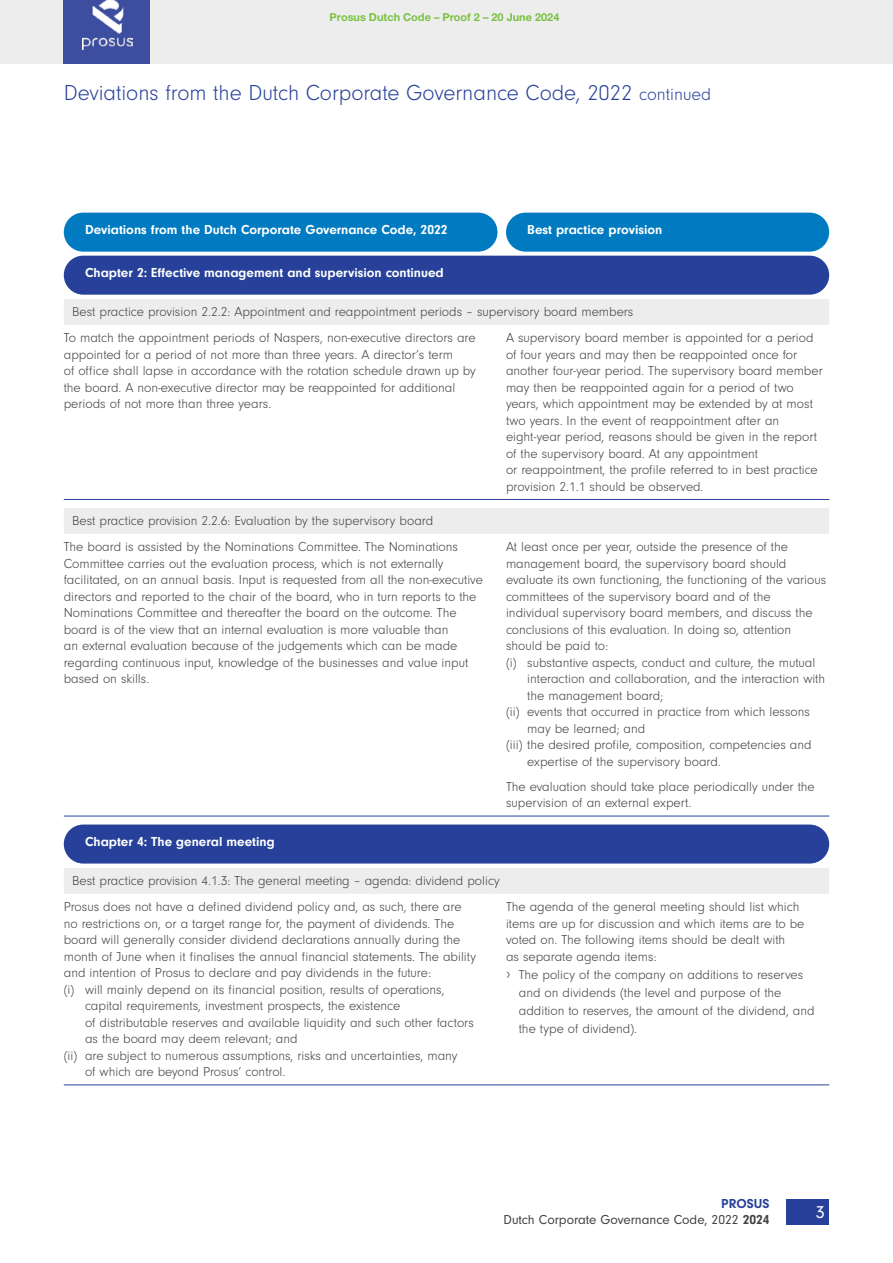
<style>
.page{position:relative;width:893px;height:1263px;background:#fff}
.page>*{position:absolute;margin:0;border:0;box-sizing:border-box;transform-origin:0 0}
.t1{font:300 22.5px "Neuzeit Gro";color:#27419a}
.t2{font:18px "Neuzeit Gro";color:#fff}
.t3{font:300 13.5px/16.5px "Neuzeit Gro";color:#414042}
.t4{font:700 13.5px "Neuzeit Gro";color:#fff}
.t5{font:13.5px/16.2px "Neuzeit Gro";color:#414042;text-align:right}
.t6{font:700 10.95px "Helvetica Neue LT Std";color:#7ac143}
.s1{font-size:18px}
.s2{font-weight:700;color:#27419a}
.s3{font-weight:700}
</style>
<div class="page">
<svg style="left:64px;top:299px;width:765px;height:595px"></svg>
<hr style="left:64px;top:499px;width:442px;height:1px;background:#27419a">
<hr style="left:506px;top:499px;width:323px;height:1px;background:#27419a">
<hr style="left:64px;top:816px;width:442px;height:1px;background:#27419a">
<hr style="left:506px;top:816px;width:323px;height:1px;background:#27419a">
<hr style="left:64px;top:1084px;width:442px;height:1px;background:#27419a">
<hr style="left:506px;top:1084px;width:323px;height:1px;background:#27419a">
<div style="left:64px;top:213px;width:433px;height:39px;background:#007bc1;border-radius:20px"></div>
<div style="left:506px;top:213px;width:323px;height:39px;background:#007bc1;border-radius:20px"></div>
<div style="left:64px;top:256px;width:765px;height:39px;background:#27419a;border-radius:20px"></div>
<div style="left:64px;top:824px;width:765px;height:39px;background:#27419a;border-radius:20px"></div>
<div style="left:0;top:0;width:893px;height:64px;background:#ededee"></div>
<div style="left:787px;top:1199px;width:42px;height:25px;background:#27419a"></div>
<div style="left:64px;top:0;width:86px;height:64px;background:#3d4ea1"></div>
<img style="left:82px;top:0;width:51px;height:50px">
<p class="t6" style="left:330px;top:10px;width:231px">Prosus Dutch Code – Proof 2 – 20 June 2024</p>
<h1 class="t1" style="left:64px;top:81px;width:649px">Deviations from the Dutch Corporate Governance Code, 2022 <span class="s1">continued</span></h1>
<p class="t4" style="left:85px;top:222px;width:364px">Deviations from the Dutch Corporate Governance Code, 2022</p>
<p class="t4" style="left:527px;top:222px;width:137px">Best practice provision</p>
<p class="t4" style="left:85px;top:265px;width:360px">Chapter 2: Effective management and supervision continued</p>
<p class="t3" style="left:64px;top:299px;width:571px;line-height:26px;text-indent:9px">Best practice provision 2.2.2: Appointment and reappointment periods – supervisory board members<br>To match the appointment periods of Naspers, non-executive directors are</p>
<p class="t3" style="left:64px;top:347px;width:414px">appointed for a period of not more than three years. A director’s term<br>of office shall lapse in accordance with the rotation schedule drawn up by the board. A non-executive director may be reappointed for additional periods of not more than three years.</p>
<p class="t3" style="left:506px;top:330px;width:318px">A supervisory board member is appointed for a period of four years and may then be reappointed once for another four-year period. The supervisory board member may then be reappointed again for a period of two years, which appointment may be extended by at most two years. In the event of reappointment after an eight-year period, reasons should be given in the report of the supervisory board. At any appointment<br>or reappointment, the profile referred to in best practice provision 2.1.1 should be observed.</p>
<p class="t3" style="left:64px;top:508px;width:396px;line-height:26px;text-indent:9px">Best practice provision 2.2.6: Evaluation by the supervisory board<br>The board is assisted by the Nominations Committee. The Nominations</p>
<p class="t3" style="left:64px;top:556px;width:421px">Committee carries out the evaluation process, which is not externally facilitated, on an annual basis. Input is requested from all the non-executive directors and reported to the chair of the board, who in turn reports to the Nominations Committee and thereafter the board on the outcome. The board is of the view that an internal evaluation is more valuable than<br>an external evaluation because of the judgements which can be made regarding continuous input, knowledge of the businesses and value input based on skills.</p>
<p class="t3" style="left:506px;top:539px;width:283px">At least once per year, outside the presence of the</p>
<p class="t3" style="left:506px;top:556px;width:282px">management board, the supervisory board should</p>
<p class="t3" style="left:506px;top:572px;width:322px">evaluate its own functioning, the functioning of the various</p>
<p class="t3" style="left:506px;top:589px;width:266px">committees of the supervisory board and of the</p>
<p class="t3" style="left:506px;top:605px;width:308px">individual supervisory board members, and discuss the</p>
<p class="t3" style="left:506px;top:622px;width:287px">conclusions of this evaluation. In doing so, attention</p>
<p class="t3" style="left:506px;top:638px;width:104px">should be paid to:</p>
<p class="t3" style="left:506px;top:655px;width:311px">(i) substantive aspects, conduct and culture, the mutual</p>
<p class="t3" style="left:527px;top:671px;width:299px">interaction and collaboration, and the interaction with</p>
<p class="t3" style="left:527px;top:688px;width:137px">the management board;</p>
<p class="t3" style="left:506px;top:704px;width:305px">(ii) events that occurred in practice from which lessons</p>
<p class="t3" style="left:527px;top:720px;width:120px">may be learned; and</p>
<p class="t3" style="left:506px;top:737px;width:307px">(iii) the desired profile, composition, competencies and</p>
<p class="t3" style="left:527px;top:753px;width:195px">expertise of the supervisory board.</p>
<p class="t3" style="left:506px;top:778px;width:310px">The evaluation should take place periodically under the supervision of an external expert.</p>
<p class="t4" style="left:85px;top:834px;width:191px">Chapter 4: The general meeting</p>
<p class="t3" style="left:64px;top:868px;width:438px;line-height:26px;text-indent:9px">Best practice provision 4.1.3: The general meeting – agenda: dividend policy<br>Prosus does not have a defined dividend policy and, as such, there are</p>
<p class="t3" style="left:64px;top:915px;width:392px">no restrictions on, or a target range for, the payment of dividends. The</p>
<p class="t3" style="left:64px;top:932px;width:398px">board will generally consider dividend declarations annually during the</p>
<p class="t3" style="left:64px;top:948px;width:414px">month of June when it finalises the annual financial statements. The ability</p>
<p class="t3" style="left:64px;top:965px;width:369px">and intention of Prosus to declare and pay dividends in the future:</p>
<p class="t3" style="left:64px;top:981px;width:382px">(i) will mainly depend on its financial position, results of operations,</p>
<p class="t3" style="left:85px;top:998px;width:317px">capital requirements, investment prospects, the existence</p>
<p class="t3" style="left:85px;top:1014px;width:390px">of distributable reserves and available liquidity and such other factors</p>
<p class="t3" style="left:85px;top:1031px;width:214px">as the board may deem relevant; and</p>
<p class="t3" style="left:64px;top:1047px;width:395px">(ii) are subject to numerous assumptions, risks and uncertainties, many</p>
<p class="t3" style="left:85px;top:1064px;width:202px">of which are beyond Prosus’ control.</p>
<p class="t3" style="left:506px;top:899px;width:300px">The agenda of the general meeting should list which items are up for discussion and which items are to be voted on. The following items should be dealt with<br>as separate agenda items:</p>
<p class="t3" style="left:519px;top:966px;width:297px;line-height:18px;text-indent:-13px"><span class="s1">›</span> The policy of the company on additions to reserves and on dividends (the level and purpose of the addition to reserves, the amount of the dividend, and the type of dividend).</p>
<p class="t5" style="left:504px;top:1196px;width:268px"><span class="s2">PROSUS<br></span>Dutch Corporate Governance Code, 2022 <span class="s3">2024</span></p>
<h2 class="t2" style="left:816px;top:1202px;width:10px">3</h2>
</div>
